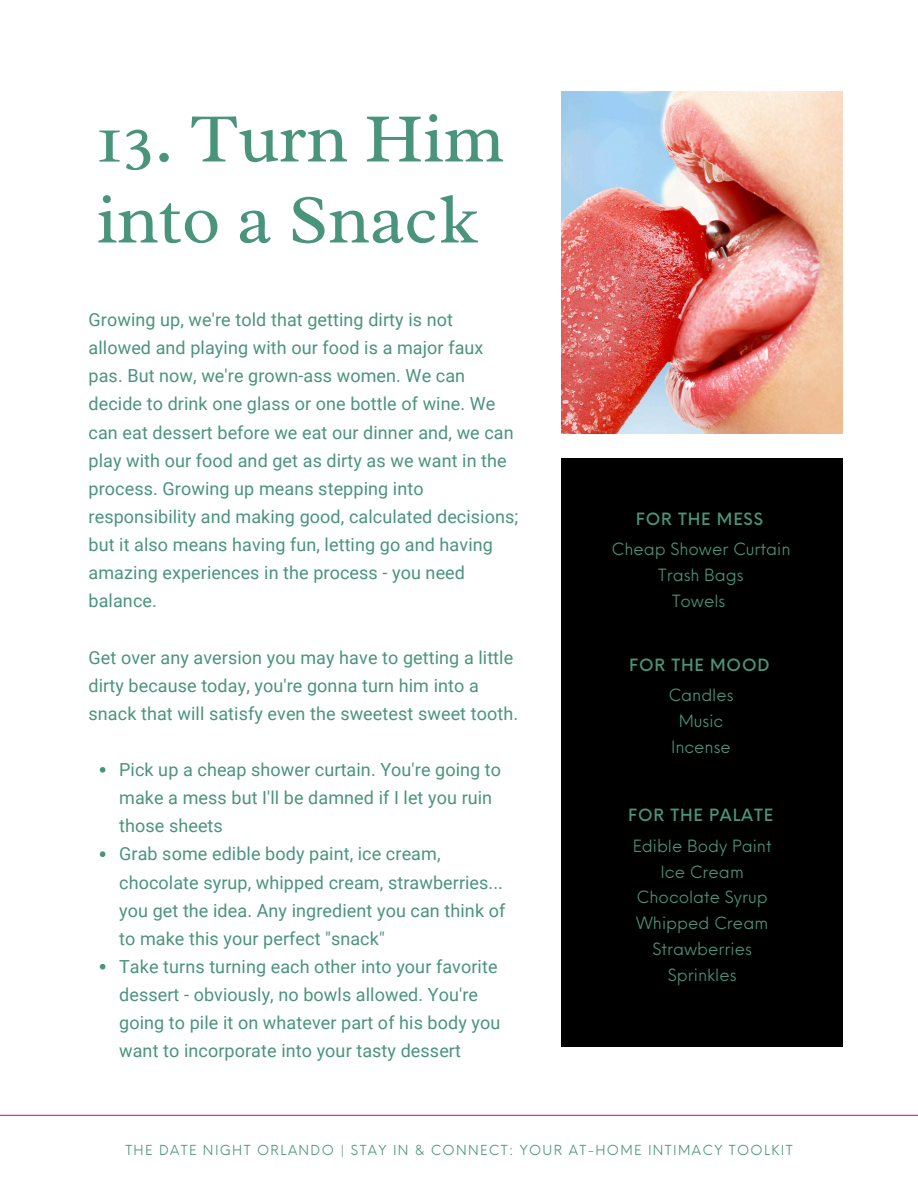
<style>
.page{position:relative;width:918px;height:1188px;background:#fff}
.page>*{position:absolute;margin:0;border:0;box-sizing:border-box;transform-origin:0 0}
.t1{font:70.5px/81px "Radley";color:#4a947b}
.t2{font:18px/28.2px "Roboto";letter-spacing:.005em;color:#4a947b}
.t3{font:16.5px/25.8px "Neue Einstellung";color:#4a947b;text-align:center}
.t4{font:500 16.5px "Neue Einstellung";letter-spacing:.05em;color:#4a947b}
.t5{font:13.5px "Neue Einstellung";letter-spacing:.1em;color:#4a947b}
</style>
<div class="page">
<img style="left:561px;top:92px;width:282px;height:342px">
<div style="left:561px;top:458px;width:282px;height:588px;background:#000"></div>
<hr style="left:0;top:1115px;width:918px;height:1px;background:#ee0f9c">
<svg style="left:100px;top:767px;width:5px;height:6px"></svg>
<svg style="left:100px;top:851px;width:5px;height:6px"></svg>
<svg style="left:100px;top:964px;width:5px;height:6px"></svg>
<h3 class="t1" style="left:97px;top:98px;width:409px">13. Turn Him into a Snack</h3>
<h1 class="t2" style="left:89px;top:306px;width:431px">Growing up, we're told that getting dirty is not allowed and playing with our food is a major faux pas. But now, we're grown-ass women. We can decide to drink one glass or one bottle of wine. We can eat dessert before we eat our dinner and, we can play with our food and get as dirty as we want in the process. Growing up means stepping into responsibility and making good, calculated decisions; but it also means having fun, letting go and having amazing experiences in the process - you need balance.</h1>
<h3 class="t2" style="left:89px;top:643px;width:431px">Get over any aversion you may have to getting a little dirty because today, you're gonna turn him into a snack that will satisfy even the sweetest sweet tooth.</h3>
<h3 class="t2" style="left:119px;top:756px;width:384px">Pick up a cheap shower curtain. You're going to make a mess but I'll be damned if I let you ruin those sheets</h3>
<p class="t2" style="left:119px;top:840px;width:388px">Grab some edible body paint, ice cream, chocolate syrup, whipped cream, strawberries... you get the idea. Any ingredient you can think of to make this your perfect "snack"</p>
<p class="t2" style="left:119px;top:953px;width:383px">Take turns turning each other into your favorite dessert - obviously, no bowls allowed. You're going to pile it on whatever part of his body you want to incorporate into your tasty dessert</p>
<h2 class="t4" style="left:636px;top:504px;width:128px">FOR THE MESS</h2>
<h3 class="t3" style="left:612px;top:535px;width:180px">Cheap Shower Curtain<br>Trash Bags<br>Towels</h3>
<h3 class="t4" style="left:629px;top:650px;width:142px">FOR THE MOOD</h3>
<h2 class="t3" style="left:668px;top:680px;width:67px">Candles<br>Music<br>Incense</h2>
<h3 class="t4" style="left:628px;top:800px;width:146px">FOR THE PALATE</h3>
<p class="t3" style="left:633px;top:831px;width:140px">Edible Body Paint<br>Ice Cream<br>Chocolate Syrup<br>Whipped Cream<br>Strawberries<br>Sprinkles</p>
<h2 class="t5" style="left:125px;top:1138px;width:669px">THE DATE NIGHT ORLANDO | STAY IN &amp; CONNECT: YOUR AT-HOME INTIMACY TOOLKIT</h2>
</div>
